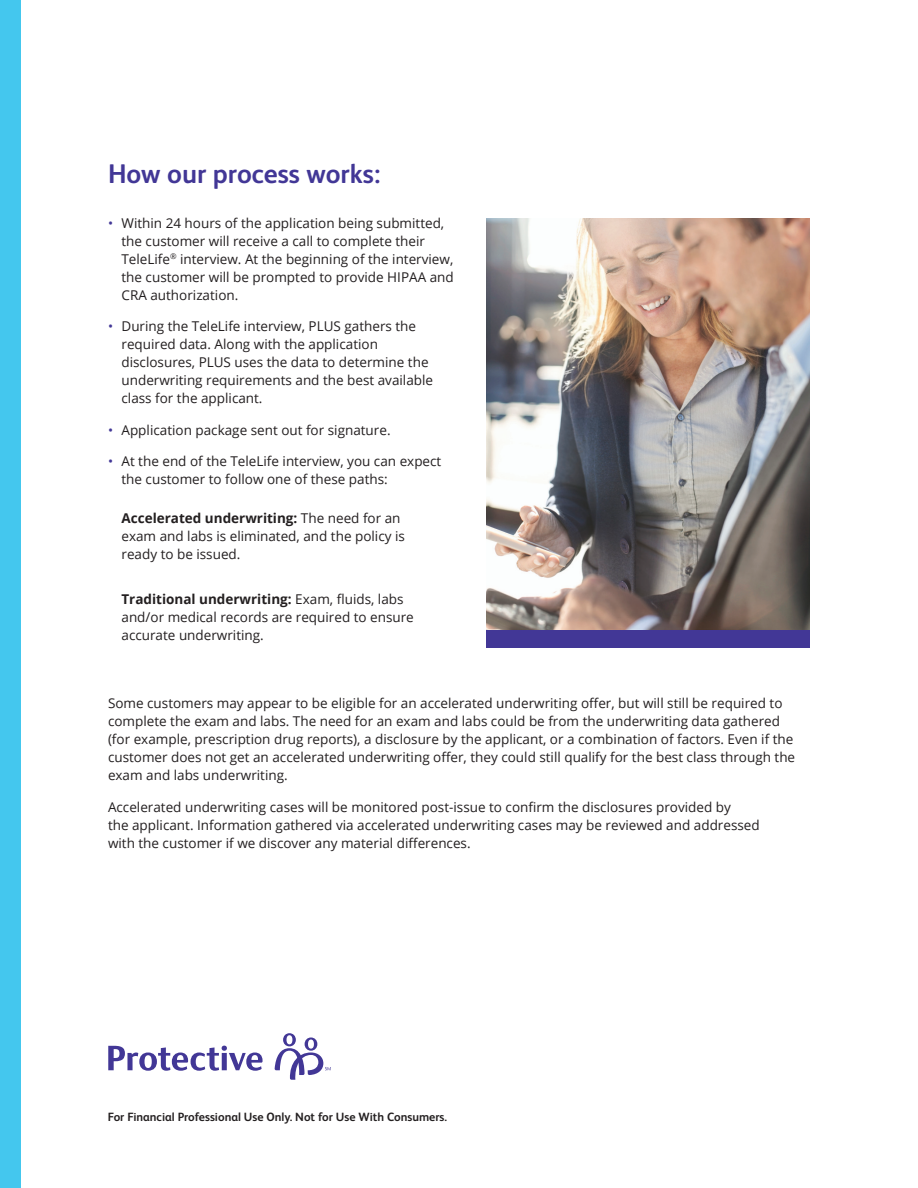
<style>
.page{position:relative;width:918px;height:1188px;background:#fff}
.page>*{position:absolute;margin:0;border:0;box-sizing:border-box;transform-origin:0 0}
.Section_Headline_No{font:700 27px "FS Albert Pro";color:#423796}
.Body_Copy{font:13.5px/18px "Open Sans";color:#231f20}
.Professional_Disclos{font:700 12px "FS Albert Pro";color:#231f20}
.s1{color:#423796}
.s2{font-weight:700}
</style>
<div class="page">
<div style="left:0;top:0;width:20px;height:1188px;background:#44c7ee"></div>
<div style="left:486px;top:218px;width:324px;height:430px;background:#423796"></div>
<img style="left:486px;top:218px;width:323px;height:412px">
<svg style="left:275px;top:1033px;width:56px;height:47px"></svg>
<svg style="left:108px;top:1046px;width:155px;height:25px"></svg>
<p class="Section_Headline_No" style="left:108px;top:155px;width:274px">How our process works:</p>
<p class="Body_Copy" style="left:122px;top:214px;width:334px;text-indent:-14px"><span class="s1">•</span> Within 24 hours of the application being submitted, the customer will receive a call to complete their TeleLife<sup>®</sup> interview. At the beginning of the interview, the customer will be prompted to provide HIPAA and CRA authorization.</p>
<p class="Body_Copy" style="left:122px;top:317px;width:313px;text-indent:-14px"><span class="s1">•</span> During the TeleLife interview, PLUS gathers the required data. Along with the application disclosures, PLUS uses the data to determine the underwriting requirements and the best available class for the applicant.</p>
<p class="Body_Copy" style="left:108px;top:421px;width:284px"><span class="s1">•</span> Application package sent out for signature.</p>
<p class="Body_Copy" style="left:122px;top:452px;width:321px;text-indent:-14px"><span class="s1">•</span> At the end of the TeleLife interview, you can expect the customer to follow one of these paths:</p>
<p class="Body_Copy" style="left:122px;top:508px;width:285px"><span class="s2">Accelerated underwriting:</span> The need for an exam and labs is eliminated, and the policy is ready to be issued.</p>
<p class="Body_Copy" style="left:122px;top:589px;width:294px"><span class="s2">Traditional underwriting:</span> Exam, fluids, labs and/or medical records are required to ensure accurate underwriting.</p>
<p class="Body_Copy" style="left:108px;top:694px;width:689px">Some customers may appear to be eligible for an accelerated underwriting offer, but will still be required to complete the exam and labs. The need for an exam and labs could be from the underwriting data gathered (for example, prescription drug reports), a disclosure by the applicant, or a combination of factors. Even if the customer does not get an accelerated underwriting offer, they could still qualify for the best class through the exam and labs underwriting.</p>
<p class="Body_Copy" style="left:108px;top:797px;width:653px">Accelerated underwriting cases will be monitored post-issue to confirm the disclosures provided by<br>the applicant. Information gathered via accelerated underwriting cases may be reviewed and addressed with the customer if we discover any material differences.</p>
<p class="Professional_Disclos" style="left:108px;top:1108px;width:341px">For Financial Professional Use Only. Not for Use With Consumers.</p>
</div>
